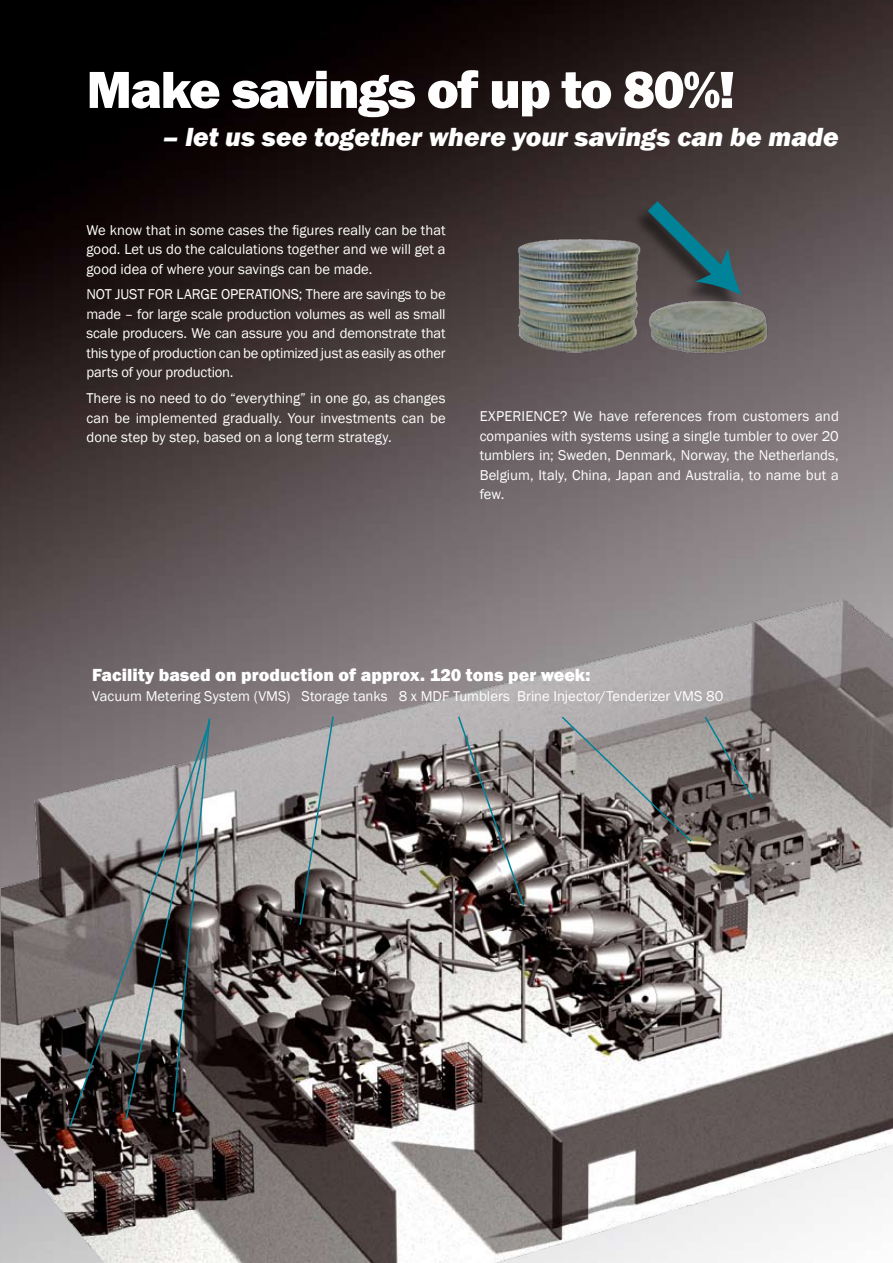
<style>
.page{position:relative;width:893px;height:1263px;background:#fff}
.page>*{position:absolute;margin:0;border:0;box-sizing:border-box;transform-origin:0 0}
.t1{font:800 54px "Franklin Gothic";letter-spacing:-.03em;color:#fff}
.t2{font:italic 800 27px "Franklin Gothic";color:#fff}
.t3{font:800 18px "Franklin Gothic";letter-spacing:.005em;color:#fff}
.t4{font:14.7px/19.5px "Franklin Gothic";color:#fff;text-align:justify}
</style>
<div class="page">
<img style="left:0;top:0;width:893px;height:1263px">
<img style="left:1px;top:598px;width:892px;height:665px">
<svg style="left:298px;top:715px;width:37px;height:211px;background:#858585"></svg>
<svg style="left:560px;top:715px;width:133px;height:128px;background:#868280"></svg>
<svg style="left:68px;top:720px;width:143px;height:409px;background:#6b6465"></svg>
<svg style="left:703px;top:715px;width:52px;height:86px;background:#74706f"></svg>
<svg style="left:124px;top:717px;width:87px;height:405px;background:#6e6d6d"></svg>
<svg style="left:457px;top:715px;width:68px;height:192px;background:#7f7b7a"></svg>
<img style="left:512px;top:228px;width:265px;height:135px">
<div style="left:631px;top:203px;width:110px;height:110px;background:#000;opacity:.5"></div>
<svg style="left:633px;top:187px;width:109px;height:108px;background:#3f4d4f"></svg>
<h1 class="t1" style="left:87px;top:55px;width:650px">Make savings of up to 80%!</h1>
<h2 class="t2" style="left:163px;top:120px;width:678px">– let us see together where your savings can be made</h2>
<p class="t4" style="left:86px;top:220px;width:361px">We know that in some cases the figures really can be that good. Let us do the calculations together and we will get a good idea of where your savings can be made.</p>
<p class="t4" style="left:86px;top:285px;width:361px">NOT JUST FOR LARGE OPERATIONS; There are savings to be made – for large scale production volumes as well as small scale producers. We can assure you and demonstrate that this type of production can be optimized just as easily as other parts of your production.</p>
<p class="t4" style="left:86px;top:389px;width:361px">There is no need to do “everything” in one go, as changes can be implemented gradually. Your investments can be done step by step, based on a long term strategy.</p>
<p class="t4" style="left:480px;top:407px;width:361px">EXPERIENCE? We have references from customers and companies with systems using a single tumbler to over 20 tumblers in; Sweden, Denmark, Norway, the Netherlands, Belgium, Italy, China, Japan and Australia, to name but a few.</p>
<p class="t3" style="left:92px;top:663px;width:500px">Facility based on production of approx. 120 tons per week:</p>
<p class="t4" style="left:92px;top:686px;width:632px">Vacuum Metering System (VMS) Storage tanks 8 x MDF Tumblers Brine Injector/Tenderizer VMS 80</p>
</div>
